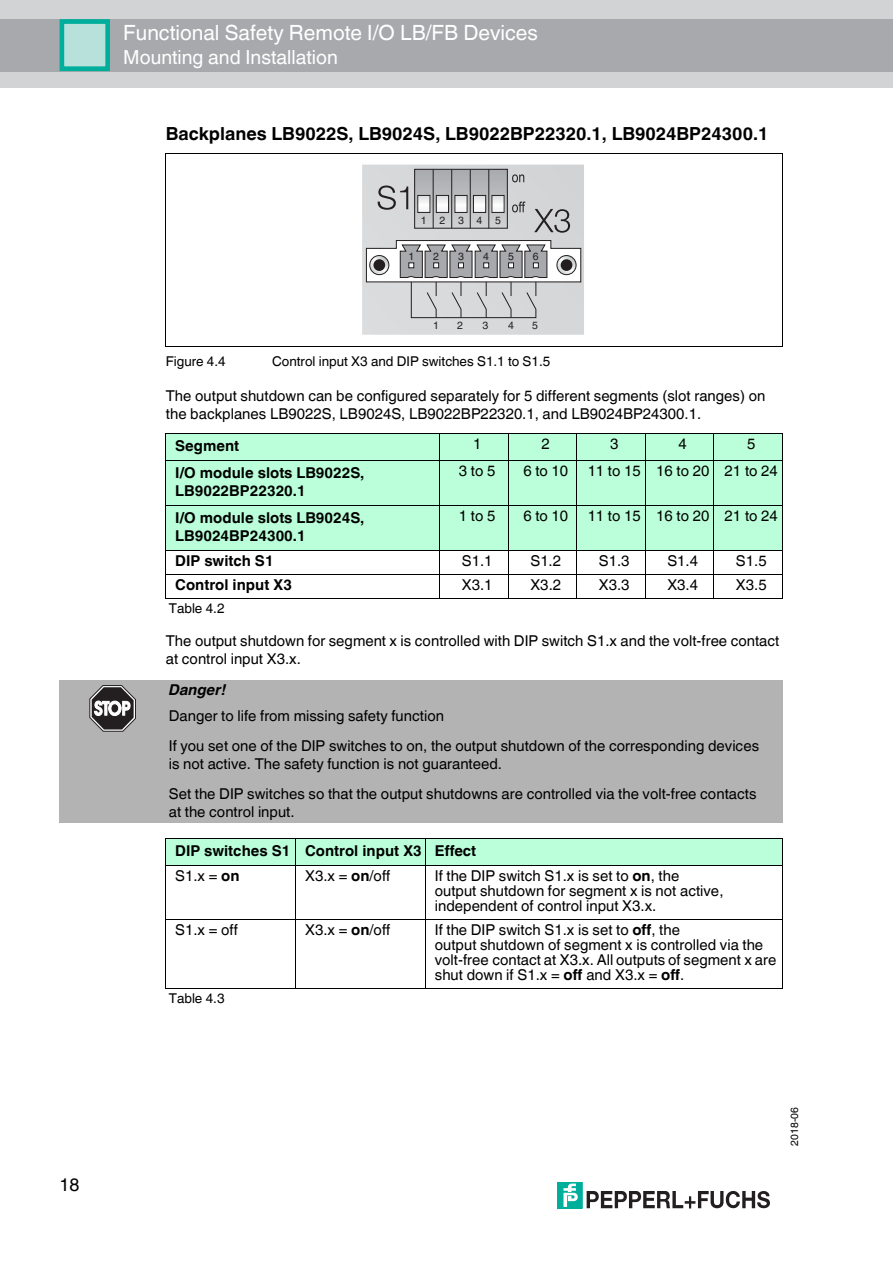
<style>
.page{position:relative;width:893px;height:1263px;background:#fff}
.page>*{position:absolute;margin:0;border:0;box-sizing:border-box;transform-origin:0 0}
.t1{font:21px "Helvetica World";color:#fff}
.t2{font:19.5px "Helvetica World";color:#fff}
.t3{font:700 18px "Helvetica World";color:#000}
.t4{font:18px "Helvetica World";color:#000}
.t5{font:15px/15px "Helvetica World";color:#000}
.t6{font:700 15px/18px "Helvetica World";color:#000}
.t7{font:italic 700 15px "Helvetica World";color:#000}
.t8{font:13.5px "Helvetica World";color:#000}
.t9{font:10.5px "Helvetica World";letter-spacing:1.21em;color:#231f20}
.t10{font:10.5px "Helvetica World";letter-spacing:.005em;color:#000}
.s1{font-weight:400}
.s2{font-weight:700}
</style>
<div class="page">
<div style="left:0;top:0;width:892px;height:87px;background:#d1d3d4"></div>
<div style="left:0;top:19px;width:892px;height:52px;background:#a7a9ac"></div>
<div style="left:60px;top:20px;width:48px;height:50px;background:#b8e1dc"></div>
<div style="left:60px;top:19px;width:50px;height:52px;border:5px solid #00ae9c"></div>
<div style="left:557px;top:1182px;width:25px;height:26px;background:#00ae9c"></div>
<svg style="left:563px;top:1184px;width:15px;height:23px"></svg>
<svg style="left:586px;top:1191px;width:184px;height:18px"></svg>
<div style="left:166px;top:433px;width:274px;height:27px;background:#baffd9"></div>
<div style="left:440px;top:433px;width:68px;height:27px;background:#baffd9"></div>
<div style="left:508px;top:433px;width:69px;height:27px;background:#baffd9"></div>
<div style="left:577px;top:433px;width:68px;height:27px;background:#baffd9"></div>
<div style="left:645px;top:433px;width:68px;height:27px;background:#baffd9"></div>
<div style="left:713px;top:433px;width:69px;height:27px;background:#baffd9"></div>
<div style="left:166px;top:460px;width:274px;height:45px;background:#baffd9"></div>
<div style="left:440px;top:460px;width:68px;height:45px;background:#baffd9"></div>
<div style="left:508px;top:460px;width:69px;height:45px;background:#baffd9"></div>
<div style="left:577px;top:460px;width:68px;height:45px;background:#baffd9"></div>
<div style="left:645px;top:460px;width:68px;height:45px;background:#baffd9"></div>
<div style="left:713px;top:460px;width:69px;height:45px;background:#baffd9"></div>
<div style="left:166px;top:505px;width:274px;height:45px;background:#baffd9"></div>
<div style="left:440px;top:505px;width:68px;height:45px;background:#baffd9"></div>
<div style="left:508px;top:505px;width:69px;height:45px;background:#baffd9"></div>
<div style="left:577px;top:505px;width:68px;height:45px;background:#baffd9"></div>
<div style="left:645px;top:505px;width:68px;height:45px;background:#baffd9"></div>
<div style="left:713px;top:505px;width:69px;height:45px;background:#baffd9"></div>
<hr style="left:165px;top:153px;width:1px;height:193px;background:#000">
<hr style="left:782px;top:153px;width:1px;height:193px;background:#000">
<hr style="left:165px;top:153px;width:617px;height:1px;background:#000">
<hr style="left:165px;top:346px;width:617px;height:1px;background:#000">
<hr style="left:165px;top:434px;width:1px;height:164px;background:#000">
<hr style="left:439px;top:433px;width:1px;height:165px;background:#000">
<hr style="left:508px;top:433px;width:1px;height:165px;background:#000">
<hr style="left:576px;top:433px;width:1px;height:165px;background:#000">
<hr style="left:645px;top:433px;width:1px;height:165px;background:#000">
<hr style="left:713px;top:433px;width:1px;height:165px;background:#000">
<hr style="left:782px;top:434px;width:1px;height:164px;background:#000">
<hr style="left:165px;top:433px;width:617px;height:1px;background:#000">
<hr style="left:165px;top:460px;width:617px;height:1px;background:#000">
<hr style="left:165px;top:505px;width:617px;height:1px;background:#000">
<hr style="left:165px;top:550px;width:617px;height:1px;background:#000">
<hr style="left:165px;top:574px;width:617px;height:1px;background:#000">
<hr style="left:165px;top:598px;width:617px;height:1px;background:#000">
<div style="left:362px;top:165px;width:222px;height:170px;background:#d7d8da"></div>
<svg style="left:534px;top:209px;width:36px;height:24px"></svg>
<svg style="left:377px;top:186px;width:31px;height:24px"></svg>
<svg style="left:512px;top:174px;width:12px;height:8px"></svg>
<svg style="left:512px;top:202px;width:13px;height:10px"></svg>
<svg style="left:365px;top:240px;width:216px;height:78px"></svg>
<svg style="left:416px;top:171px;width:89px;height:56px"></svg>
<div style="left:414px;top:169px;width:93px;height:60px;border:1px solid #231f20"></div>
<hr style="left:433px;top:169px;width:1px;height:59px;background:#231f20">
<hr style="left:451px;top:169px;width:1px;height:59px;background:#231f20">
<hr style="left:470px;top:169px;width:1px;height:59px;background:#231f20">
<svg style="left:419px;top:197px;width:9px;height:14px"></svg>
<div style="left:417px;top:195px;width:13px;height:18px;border:1px solid #231f20"></div>
<svg style="left:438px;top:197px;width:9px;height:14px"></svg>
<div style="left:436px;top:195px;width:13px;height:18px;border:1px solid #231f20"></div>
<svg style="left:456px;top:197px;width:9px;height:14px"></svg>
<div style="left:454px;top:195px;width:13px;height:18px;border:1px solid #231f20"></div>
<svg style="left:475px;top:197px;width:9px;height:14px"></svg>
<div style="left:473px;top:195px;width:13px;height:18px;border:1px solid #231f20"></div>
<hr style="left:488px;top:169px;width:1px;height:59px;background:#231f20">
<svg style="left:493px;top:197px;width:9px;height:14px"></svg>
<div style="left:491px;top:195px;width:13px;height:18px;border:1px solid #231f20"></div>
<div style="left:59px;top:681px;width:723px;height:142px;background:#b3b3b3"></div>
<svg style="left:89px;top:685px;width:47px;height:47px"></svg>
<div style="left:166px;top:838px;width:129px;height:27px;background:#baffd9"></div>
<div style="left:295px;top:838px;width:130px;height:27px;background:#baffd9"></div>
<div style="left:425px;top:838px;width:357px;height:27px;background:#baffd9"></div>
<hr style="left:165px;top:839px;width:1px;height:149px;background:#000">
<hr style="left:295px;top:838px;width:1px;height:150px;background:#000">
<hr style="left:425px;top:838px;width:1px;height:150px;background:#000">
<hr style="left:782px;top:839px;width:1px;height:149px;background:#000">
<hr style="left:165px;top:838px;width:617px;height:1px;background:#000">
<hr style="left:165px;top:865px;width:617px;height:1px;background:#000">
<hr style="left:165px;top:919px;width:617px;height:1px;background:#000">
<hr style="left:165px;top:988px;width:617px;height:1px;background:#000">
<p class="t4" style="left:59px;top:1170px;width:21px">18</p>
<h1 class="t1" style="left:123px;top:15px;width:416px">Functional Safety Remote I/O LB/FB Devices</h1>
<h2 class="t2" style="left:123px;top:41px;width:216px">Mounting and Installation</h2>
<p class="t3" style="left:166px;top:119px;width:604px">Backplanes LB9022S, LB9024S, LB9022BP22320.1, LB9024BP24300.1</p>
<p class="t9" style="left:421px;top:217px;width:81px">12345</p>
<p class="t9" style="left:408px;top:253px;width:7px">1</p>
<p class="t9" style="left:433px;top:253px;width:7px">2</p>
<p class="t9" style="left:458px;top:253px;width:7px">3</p>
<p class="t9" style="left:483px;top:253px;width:7px">4</p>
<p class="t9" style="left:508px;top:253px;width:7px">5</p>
<p class="t9" style="left:533px;top:253px;width:7px">6</p>
<p class="t9" style="left:433px;top:322px;width:7px">1</p>
<p class="t9" style="left:457px;top:322px;width:7px">2</p>
<p class="t9" style="left:482px;top:322px;width:7px">3</p>
<p class="t9" style="left:508px;top:322px;width:7px">4</p>
<p class="t9" style="left:532px;top:322px;width:7px">5</p>
<p class="t8" style="left:166px;top:350px;width:61px">Figure 4.4</p>
<p class="t8" style="left:272px;top:350px;width:280px">Control input X3 and DIP switches S1.1 to S1.5</p>
<p class="t5" style="left:166px;top:385px;width:601px;line-height:18px">The output shutdown can be configured separately for 5 different segments (slot ranges) on the backplanes LB9022S, LB9024S, LB9022BP22320.1, and LB9024BP24300.1.</p>
<p class="t6" style="left:175px;top:435px;width:65px">Segment</p>
<p class="t5" style="left:473px;top:435px;width:10px">1</p>
<p class="t5" style="left:541px;top:435px;width:10px">2</p>
<p class="t5" style="left:610px;top:435px;width:10px">3</p>
<p class="t5" style="left:678px;top:435px;width:10px">4</p>
<p class="t5" style="left:747px;top:435px;width:10px">5</p>
<p class="t6" style="left:175px;top:462px;width:191px">I/O module slots LB9022S,<br>LB9022BP22320.1</p>
<p class="t5" style="left:459px;top:462px;width:38px">3 to 5</p>
<p class="t5" style="left:523px;top:462px;width:46px">6 to 10</p>
<p class="t5" style="left:587px;top:462px;width:192px">11 to 15 16 to 20 21 to 24</p>
<p class="t6" style="left:175px;top:507px;width:191px">I/O module slots LB9024S,<br>LB9024BP24300.1</p>
<p class="t5" style="left:459px;top:507px;width:38px">1 to 5</p>
<p class="t5" style="left:523px;top:507px;width:46px">6 to 10</p>
<p class="t5" style="left:587px;top:507px;width:192px">11 to 15 16 to 20 21 to 24</p>
<p class="t6" style="left:175px;top:550px;width:100px">DIP switch S1</p>
<p class="t5" style="left:462px;top:552px;width:32px">S1.1</p>
<p class="t5" style="left:530px;top:552px;width:32px">S1.2</p>
<p class="t5" style="left:599px;top:552px;width:32px">S1.3</p>
<p class="t5" style="left:667px;top:552px;width:32px">S1.4</p>
<p class="t5" style="left:735px;top:552px;width:32px">S1.5</p>
<p class="t6" style="left:175px;top:574px;width:118px">Control input X3</p>
<p class="t5" style="left:462px;top:576px;width:32px">X3.1</p>
<p class="t5" style="left:530px;top:576px;width:32px">X3.2</p>
<p class="t5" style="left:599px;top:576px;width:32px">X3.3</p>
<p class="t5" style="left:667px;top:576px;width:32px">X3.4</p>
<p class="t5" style="left:735px;top:576px;width:32px">X3.5</p>
<p class="t8" style="left:169px;top:597px;width:57px">Table 4.2</p>
<p class="t5" style="left:166px;top:630px;width:615px;line-height:18px">The output shutdown for segment x is controlled with DIP switch S1.x and the volt-free contact at control input X3.x.</p>
<p class="t7" style="left:169px;top:678px;width:59px">Danger!</p>
<p class="t5" style="left:169px;top:699px;width:591px;line-height:30px">Danger to life from missing safety function<br>If you set one of the DIP switches to on, the output shutdown of the corresponding devices</p>
<p class="t5" style="left:169px;top:747px;width:589px;line-height:30px">is not active. The safety function is not guaranteed.<br>Set the DIP switches so that the output shutdowns are controlled via the volt-free contacts</p>
<p class="t5" style="left:169px;top:802px;width:127px">at the control input.</p>
<p class="t6" style="left:175px;top:836px;width:302px;line-height:25.5px">DIP switches S1 Control input X3 Effect<br><span class="s1">S1.x =</span> on</p>
<p class="t5" style="left:305px;top:867px;width:87px">X3.x = <span class="s2">on</span>/off</p>
<p class="t5" style="left:435px;top:867px;width:290px">If the DIP switch S1.x is set to <span class="s2">on</span>, the output shutdown for segment x is not active, independent of control input X3.x.</p>
<p class="t5" style="left:175px;top:921px;width:64px">S1.x = off</p>
<p class="t5" style="left:305px;top:921px;width:87px">X3.x = <span class="s2">on</span>/off</p>
<p class="t5" style="left:435px;top:921px;width:343px">If the DIP switch S1.x is set to <span class="s2">off</span>, the<br>output shutdown of segment x is controlled via the volt-free contact at X3.x. All outputs of segment x are shut down if S1.x = <span class="s2">off</span> and X3.x = <span class="s2">off</span>.</p>
<p class="t8" style="left:169px;top:987px;width:57px">Table 4.3</p>
<p class="t10" style="left:786px;top:1146px;width:40px;rotate:-90deg">2018-06</p>
</div>
